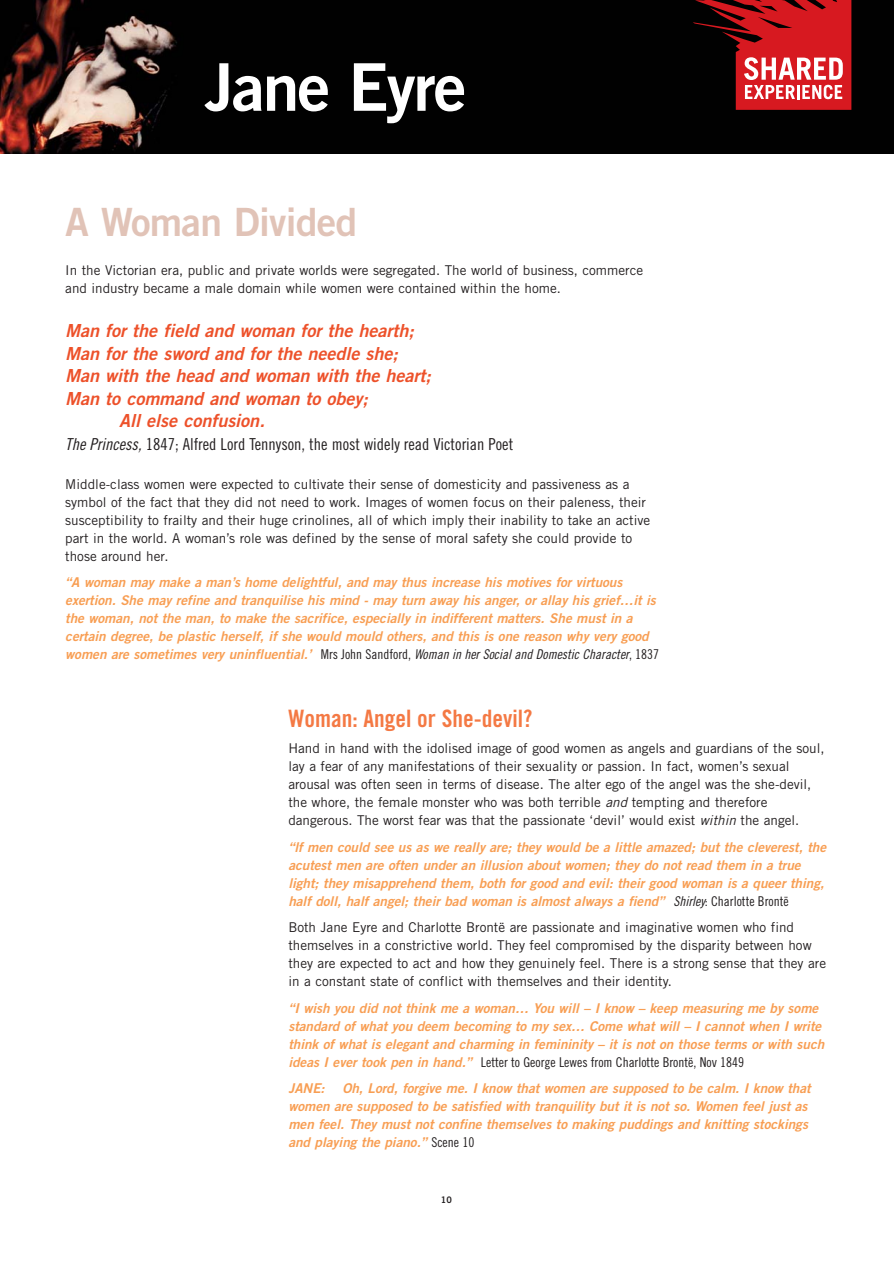
<style>
.page{position:relative;width:894px;height:1263px;background:#fff}
.page>*{position:absolute;margin:0;border:0;box-sizing:border-box;transform-origin:0 0}
.t1{font:65.85px "Trade Gothic Bold Two";letter-spacing:-.03em;color:#fff}
.t2{font:39px "Trade Gothic Bold Two";letter-spacing:-.02em;color:#e1c3b7}
.t3{font:24px "Trade Gothic Bold Cond Twenty";color:#f47944}
.t4{font:italic 18px "Trade Gothic Bold Two";color:#ed512a}
.t5{font:16.5px "Trade Gothic Cond Eighteen";color:#231f20}
.t6{font:italic 13.5px/18px "Trade Gothic Bold Two";color:#f89e53}
.t7{font:13.5px/18px "Trade Gothic";color:#231f20}
.t8{font:13.5px "Trade Gothic Cond Eighteen";color:#231f20}
.t9{font:9px "Trade Gothic Bold Two";color:#231f20}
.s1{font-family:"Trade Gothic Cond Eighteen Obl"}
.s2{font-family:"Trade Gothic Cond Eighteen";font-style:normal;color:#231f20}
.s3{font-family:"Trade Gothic Cond Eighteen Obl";font-style:normal;color:#231f20}
.s4{font-style:italic}
.s5{font-family:"Trade Gothic Bold Two";font-style:italic;color:#f89e53}
</style>
<div class="page">
<img style="left:0;top:0;width:894px;height:154px">
<svg style="left:690px;top:0;width:161px;height:110px;background:#9b292e"></svg>
<h1 class="t1" style="left:205px;top:63px;width:263px">Jane Eyre</h1>
<h2 class="t2" style="left:65px;top:208px;width:294px">A Woman Divided</h2>
<p class="t7" style="left:65px;top:263px;width:579px">In the Victorian era, public and private worlds were segregated. The world of business, commerce and industry became a male domain while women were contained within the home.</p>
<h3 class="t4" style="left:65px;top:324px;width:350px">Man for the field and woman for the hearth;</h3>
<h3 class="t4" style="left:65px;top:347px;width:334px">Man for the sword and for the needle she;</h3>
<h3 class="t4" style="left:65px;top:369px;width:367px">Man with the head and woman with the heart;</h3>
<h3 class="t4" style="left:65px;top:392px;width:304px">Man to command and woman to obey;</h3>
<h3 class="t4" style="left:119px;top:414px;width:147px">All else confusion.</h3>
<p class="t5" style="left:65px;top:438px;width:450px"><span class="s1">The Princess,</span> 1847; Alfred Lord Tennyson, the most widely read Victorian Poet</p>
<p class="t7" style="left:65px;top:476px;width:586px">Middle-class women were expected to cultivate their sense of domesticity and passiveness as a symbol of the fact that they did not need to work. Images of women focus on their paleness, their susceptibility to frailty and their huge crinolines, all of which imply their inability to take an active part in the world. A woman’s role was defined by the sense of moral safety she could provide to those around her.</p>
<p class="t6" style="left:65px;top:575px;width:595px">“A woman may make a man’s home delightful, and may thus increase his motives for virtuous exertion. She may refine and tranquilise his mind - may turn away his anger, or allay his grief…it is the woman, not the man, to make the sacrifice, especially in indifferent matters. She must in a certain degree, be plastic herself, if she would mould others, and this is one reason why very good women are sometimes very uninfluential.’ <span class="s2">Mrs John Sandford,</span> <span class="s3">Woman in her Social and Domestic Character</span><span class="s2">, 1837</span></p>
<h3 class="t3" style="left:288px;top:710px;width:246px">Woman: Angel or She-devil?</h3>
<p class="t7" style="left:288px;top:741px;width:538px">Hand in hand with the idolised image of good women as angels and guardians of the soul, lay a fear of any manifestations of their sexuality or passion. In fact, women’s sexual arousal was often seen in terms of disease. The alter ego of the angel was the she-devil, the whore, the female monster who was both terrible <span class="s4">and</span> tempting and therefore dangerous. The worst fear was that the passionate ‘devil’ would exist <span class="s4">within</span> the angel.</p>
<p class="t6" style="left:288px;top:839px;width:539px">“lf men could see us as we really are; they would be a little amazed; but the cleverest, the acutest men are often under an illusion about women; they do not read them in a true light; they misapprehend them, both for good and evil: their good woman is a queer thing, half doll, half angel; their bad woman is almost always a fiend” <span class="s3">Shirley</span><span class="s2">: Charlotte Brontë</span></p>
<p class="t7" style="left:288px;top:920px;width:539px">Both Jane Eyre and Charlotte Brontë are passionate and imaginative women who find themselves in a constrictive world. They feel compromised by the disparity between how they are expected to act and how they genuinely feel. There is a strong sense that they are in a constant state of conflict with themselves and their identity.</p>
<p class="t6" style="left:288px;top:1000px;width:537px">“I wish you did not think me a woman… You will – I know – keep measuring me by some standard of what you deem becoming to my sex… Come what will – I cannot when I write think of what is elegant and charming in femininity – it is not on those terms or with such</p>
<p class="t8" style="left:288px;top:1057px;width:457px"><span class="s5">ideas I ever took pen in hand.”</span> Letter to George Lewes from Charlotte Brontë, Nov 1849</p>
<p class="t6" style="left:288px;top:1081px;width:38px">JANE:</p>
<p class="t6" style="left:288px;top:1081px;width:524px;text-indent:54px">Oh, Lord, forgive me. I know that women are supposed to be calm. I know that women are supposed to be satisfied with tranquility but it is not so. Women feel just as men feel. They must not confine themselves to making puddings and knitting stockings and playing the piano.” <span class="s2">Scene 10</span></p>
<p class="t9" style="left:441px;top:1196px;width:12px">10</p>
</div>
